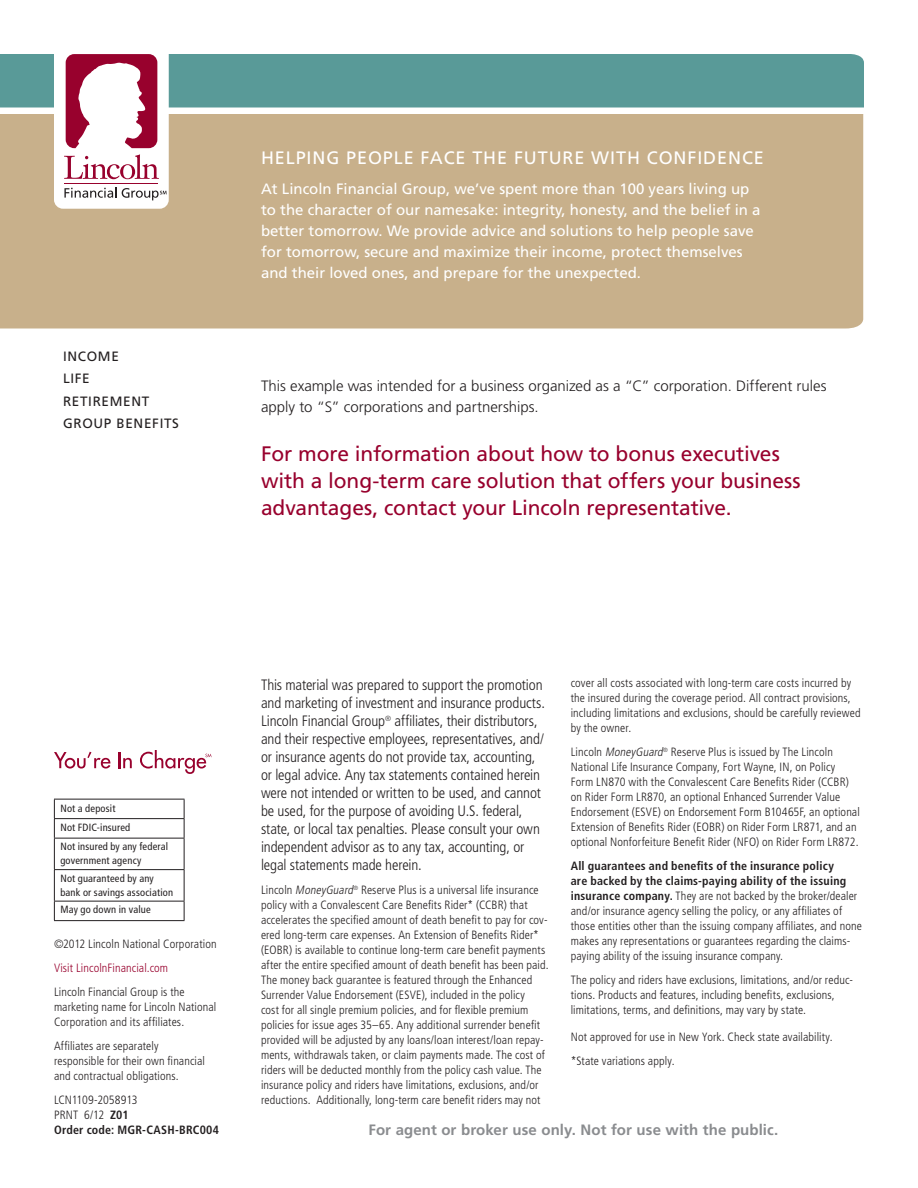
<style>
.page{position:relative;width:918px;height:1188px;background:#fff}
.page>*{position:absolute;margin:0;border:0;box-sizing:border-box;transform-origin:0 0}
.t1{font:21px/27px "Frutiger LT Std";letter-spacing:-.005em;color:#98012d}
.t2{font:18px "Frutiger LT Std";letter-spacing:.05em;color:#fff}
.t3{font:300 condensed 15px/18px "Frutiger LT Std";letter-spacing:-.01em;color:#231f20}
.t4{font:15px/21px "Frutiger LT Std";color:#fff}
.t5{font:300 15px/21px "Frutiger LT Std";color:#231f20}
.t6{font:700 15px "Frutiger LT Std";letter-spacing:.005em;color:#8a8c8f}
.t7{font:13.5px/22.5px "Frutiger LT Std";letter-spacing:.05em;color:#231f20}
.t8{font:300 condensed 12px/15px "Frutiger LT Std";letter-spacing:.01em;color:#231f20}
.t9{font:700 condensed 12px/15px "Frutiger LT Std";letter-spacing:.02em;color:#231f20}
.t10{font:300 condensed 12px "Frutiger LT Std";letter-spacing:.01em;color:#98012d}
.t11{font:condensed 10.5px/19.5px "Frutiger LT Std";letter-spacing:.015em;color:#231f20}
.s1{font-weight:300}
.s2{font-style:italic}
.s3{font-weight:700}
</style>
<div class="page">
<div style="left:0;top:54px;width:864px;height:54px;background:#599a98"></div>
<div style="left:0;top:114px;width:863px;height:214px;background:#c8b08b"></div>
<div style="left:54px;top:42px;width:115px;height:167px;background:#fff;border-radius:9px"></div>
<svg style="left:66px;top:54px;width:91px;height:94px"></svg>
<svg style="left:64px;top:154px;width:95px;height:25px"></svg>
<hr style="left:64px;top:184px;width:94px;height:1px;background:#98012d">
<svg style="left:64px;top:188px;width:103px;height:12px"></svg>
<hr style="left:54px;top:799px;width:130px;height:1px;background:#231f20">
<hr style="left:54px;top:818px;width:130px;height:1px;background:#231f20">
<svg style="left:54px;top:800px;width:1px;height:38px"></svg>
<svg style="left:184px;top:800px;width:1px;height:38px"></svg>
<hr style="left:54px;top:838px;width:130px;height:1px;background:#231f20">
<hr style="left:54px;top:838px;width:1px;height:31px;background:#231f20">
<hr style="left:184px;top:838px;width:1px;height:31px;background:#231f20">
<hr style="left:54px;top:869px;width:130px;height:1px;background:#231f20">
<hr style="left:54px;top:870px;width:1px;height:31px;background:#231f20">
<hr style="left:184px;top:870px;width:1px;height:31px;background:#231f20">
<hr style="left:54px;top:901px;width:130px;height:1px;background:#231f20">
<svg style="left:54px;top:902px;width:1px;height:18px"></svg>
<svg style="left:184px;top:902px;width:1px;height:18px"></svg>
<hr style="left:54px;top:920px;width:130px;height:1px;background:#231f20">
<svg style="left:54px;top:752px;width:56px;height:17px"></svg>
<svg style="left:118px;top:752px;width:14px;height:16px"></svg>
<svg style="left:140px;top:750px;width:71px;height:24px"></svg>
<p class="t7" style="left:63px;top:345px;width:118px">INCOME<br>LIFE<br>RETIREMENT<br>GROUP BENEFITS</p>
<h2 class="t2" style="left:261px;top:147px;width:504px">HELPING PEOPLE FACE THE FUTURE WITH CONFIDENCE</h2>
<p class="t4" style="left:261px;top:178px;width:501px">At Lincoln Financial Group, we’ve spent more than 100 years living up to the character of our namesake: integrity, honesty, and the belief in a better tomorrow. We provide advice and solutions to help people save for tomorrow, secure and maximize their income, protect themselves and their loved ones, and prepare for the unexpected.</p>
<p class="t5" style="left:261px;top:375px;width:567px">This example was intended for a business organized as a “C” corporation. Different rules apply to “S” corporations and partnerships.</p>
<h1 class="t1" style="left:261px;top:441px;width:541px">For more information about how to bonus executives with a long-term care solution that offers your business advantages, contact your Lincoln representative.</h1>
<p class="t11" style="left:60px;top:798px;width:109px">Not a deposit<br>Not FDIC-insured<br>Not insured by any federal</p>
<p class="t11" style="left:60px;top:851px;width:95px;line-height:18px">government agency<br>Not guaranteed by any</p>
<p class="t11" style="left:60px;top:883px;width:114px;line-height:18px">bank or savings association<br>May go down in value</p>
<p class="t8" style="left:54px;top:937px;width:164px">©2012 Lincoln National Corporation</p>
<p class="t10" style="left:54px;top:961px;width:116px">Visit LincolnFinancial.com</p>
<p class="t8" style="left:54px;top:985px;width:164px">Lincoln Financial Group is the marketing name for Lincoln National<br>Corporation and its affiliates.</p>
<p class="t8" style="left:54px;top:1039px;width:152px">Affiliates are separately responsible for their own financial and contractual obligations.</p>
<p class="t9" style="left:54px;top:1092px;width:167px"><span class="s1">LCN1109-2058913<br>PRNT 6/12</span> Z01<br>Order code: MGR-CASH-BRC004</p>
<p class="t3" style="left:261px;top:676px;width:286px">This material was prepared to support the promotion and marketing of investment and insurance products.<br>Lincoln Financial Group<sup>®</sup> affiliates, their distributors, and their respective employees, representatives, and/ or insurance agents do not provide tax, accounting, or legal advice. Any tax statements contained herein were not intended or written to be used, and cannot be used, for the purpose of avoiding U.S. federal, state, or local tax penalties. Please consult your own independent advisor as to any tax, accounting, or legal statements made herein.</p>
<p class="t8" style="left:261px;top:882px;width:289px">Lincoln <span class="s2">MoneyGuard</span><sup>®</sup> Reserve Plus is a universal life insurance policy with a Convalescent Care Benefits Rider* (CCBR) that accelerates the specified amount of death benefit to pay for cov&shy;ered long-term care expenses. An Extension of Benefits Rider* (EOBR) is available to continue long-term care benefit payments after the entire specified amount of death benefit has been paid.<br>The money back guarantee is featured through the Enhanced Surrender Value Endorsement (ESVE), included in the policy<br>cost for all single premium policies, and for flexible premium policies for issue ages 35–65. Any additional surrender benefit provided will be adjusted by any loans/loan interest/loan repay&shy;ments, withdrawals taken, or claim payments made. The cost of riders will be deducted monthly from the policy cash value. The insurance policy and riders have limitations, exclusions, and/or reductions. Additionally, long-term care benefit riders may not</p>
<p class="t8" style="left:571px;top:676px;width:291px">cover all costs associated with long-term care costs incurred by the insured during the coverage period. All contract provisions, including limitations and exclusions, should be carefully reviewed by the owner.</p>
<p class="t8" style="left:571px;top:745px;width:291px">Lincoln <span class="s2">MoneyGuard</span><sup>®</sup> Reserve Plus is issued by The Lincoln National Life Insurance Company, Fort Wayne, IN, on Policy Form LN870 with the Convalescent Care Benefits Rider (CCBR) on Rider Form LR870, an optional Enhanced Surrender Value Endorsement (ESVE) on Endorsement Form B10465F, an optional Extension of Benefits Rider (EOBR) on Rider Form LR871, and an optional Nonforfeiture Benefit Rider (NFO) on Rider Form LR872.</p>
<p class="t8" style="left:571px;top:859px;width:293px"><span class="s3">All guarantees and benefits of the insurance policy<br>are backed by the claims-paying ability of the issuing insurance company.</span> They are not backed by the broker/dealer and/or insurance agency selling the policy, or any affiliates of those entities other than the issuing company affiliates, and none makes any representations or guarantees regarding the claims&shy;paying ability of the issuing insurance company.</p>
<p class="t8" style="left:571px;top:973px;width:284px">The policy and riders have exclusions, limitations, and/or reduc&shy;tions. Products and features, including benefits, exclusions, limitations, terms, and definitions, may vary by state.</p>
<p class="t8" style="left:571px;top:1025px;width:263px;line-height:24px">Not approved for use in New York. Check state availability. *State variations apply.</p>
<p class="t6" style="left:368px;top:1121px;width:412px">For agent or broker use only. Not for use with the public.</p>
</div>
